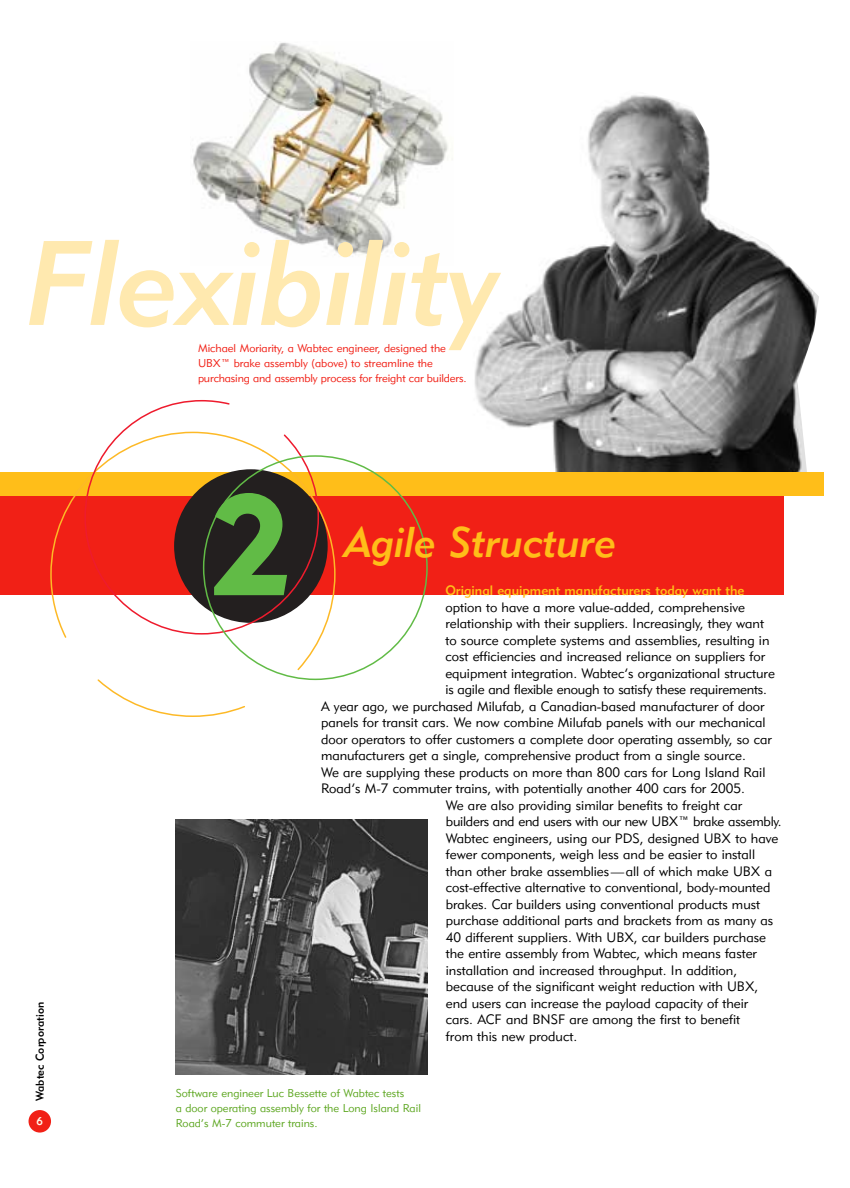
<style>
.page{position:relative;width:850px;height:1188px;background:#fff}
.page>*{position:absolute;margin:0;border:0;box-sizing:border-box;transform-origin:0 0}
.t1{font:118.5px "Geometric 415 BT Medium Italic A";color:#ffe9af}
.t2{font:42px "Geometric 415 BT Medium Italic A";color:#ffbe19}
.t3{font:13.5px "Geometric 415 BT Lite A";color:#000}
.t4{font:13.5px "Geometric 415 BT Medium A";color:#ffbe19}
.t5{font:11.25px/15px "Geometric 415 BT Lite A";color:#f12016}
.t6{font:11.25px/15px "Geometric 415 BT Lite A";color:#5ea722}
.t7{font:11.25px "Geometric 415 BT Medium A";color:#000}
.t8{font:11.25px "Geometric 415 BT Medium A";color:#fff8e9}
</style>
<div class="page">
<img style="left:193px;top:42px;width:255px;height:213px">
<img style="left:474px;top:95px;width:345px;height:377px">
<div style="left:0;top:496px;width:783px;height:100px;background:#f12016"></div>
<div style="left:0;top:472px;width:824px;height:24px;background:#ffbe19"></div>
<svg style="left:50px;top:483px;width:195px;height:234px"></svg>
<svg style="left:84px;top:400px;width:213px;height:235px"></svg>
<svg style="left:214px;top:449px;width:122px;height:223px"></svg>
<div style="left:29px;top:1110px;width:22px;height:23px;background:#f12016;border-radius:50%"></div>
<img style="left:176px;top:820px;width:252px;height:254px">
<h1 class="t1" style="left:26px;top:241px;width:476px">Flexibility</h1>
<p class="t5" style="left:198px;top:342px;width:270px">Michael Moriarity, a Wabtec engineer, designed the<br>UBX™ brake assembly (above) to streamline the purchasing and assembly process for freight car builders.</p>
<p class="t7" style="left:36px;top:1101px;width:100px;rotate:-90deg">Wabtec Corporation</p>
<p class="t8" style="left:37px;top:1117px;width:8px">6</p>
<h2 class="t2" style="left:344px;top:527px;width:274px">Agile Structure</h2>
<p class="t4" style="left:445px;top:586px;width:301px">Original equipment manufacturers today want the</p>
<p class="t3" style="left:445px;top:602px;width:301px">option to have a more value-added, comprehensive</p>
<p class="t3" style="left:445px;top:619px;width:320px">relationship with their suppliers. Increasingly, they want</p>
<p class="t3" style="left:445px;top:635px;width:326px">to source complete systems and assemblies, resulting in</p>
<p class="t3" style="left:445px;top:652px;width:321px">cost efficiencies and increased reliance on suppliers for</p>
<p class="t3" style="left:445px;top:668px;width:331px">equipment integration. Wabtec’s organizational structure</p>
<p class="t3" style="left:445px;top:685px;width:323px">is agile and flexible enough to satisfy these requirements.</p>
<p class="t3" style="left:321px;top:701px;width:445px">A year ago, we purchased Milufab, a Canadian-based manufacturer of door</p>
<p class="t3" style="left:321px;top:718px;width:446px">panels for transit cars. We now combine Milufab panels with our mechanical</p>
<p class="t3" style="left:321px;top:734px;width:452px">door operators to offer customers a complete door operating assembly, so car</p>
<p class="t3" style="left:321px;top:751px;width:426px">manufacturers get a single, comprehensive product from a single source.</p>
<p class="t3" style="left:321px;top:767px;width:446px">We are supplying these products on more than 800 cars for Long Island Rail</p>
<p class="t3" style="left:321px;top:784px;width:426px">Road’s M-7 commuter trains, with potentially another 400 cars for 2005.</p>
<p class="t3" style="left:446px;top:800px;width:298px">We are also providing similar benefits to freight car</p>
<p class="t3" style="left:446px;top:817px;width:337px">builders and end users with our new UBX™ brake assembly.</p>
<p class="t3" style="left:446px;top:833px;width:334px">Wabtec engineers, using our PDS, designed UBX to have</p>
<p class="t3" style="left:446px;top:850px;width:311px">fewer components, weigh less and be easier to install</p>
<p class="t3" style="left:446px;top:866px;width:328px">than other brake assemblies—all of which make UBX a</p>
<p class="t3" style="left:446px;top:883px;width:326px">cost-effective alternative to conventional, body-mounted</p>
<p class="t3" style="left:446px;top:899px;width:316px">brakes. Car builders using conventional products must</p>
<p class="t3" style="left:446px;top:916px;width:329px">purchase additional parts and brackets from as many as</p>
<p class="t3" style="left:446px;top:932px;width:322px">40 different suppliers. With UBX, car builders purchase</p>
<p class="t3" style="left:446px;top:949px;width:312px">the entire assembly from Wabtec, which means faster</p>
<p class="t3" style="left:446px;top:965px;width:293px">installation and increased throughput. In addition,</p>
<p class="t3" style="left:446px;top:982px;width:314px">because of the significant weight reduction with UBX,</p>
<p class="t3" style="left:446px;top:998px;width:304px">end users can increase the payload capacity of their</p>
<p class="t3" style="left:446px;top:1015px;width:296px">cars. ACF and BNSF are among the first to benefit</p>
<p class="t3" style="left:446px;top:1031px;width:133px">from this new product.</p>
<p class="t6" style="left:176px;top:1087px;width:247px">Software engineer Luc Bessette of Wabtec tests<br>a door operating assembly for the Long Island Rail<br>Road’s M-7 commuter trains.</p>
</div>
